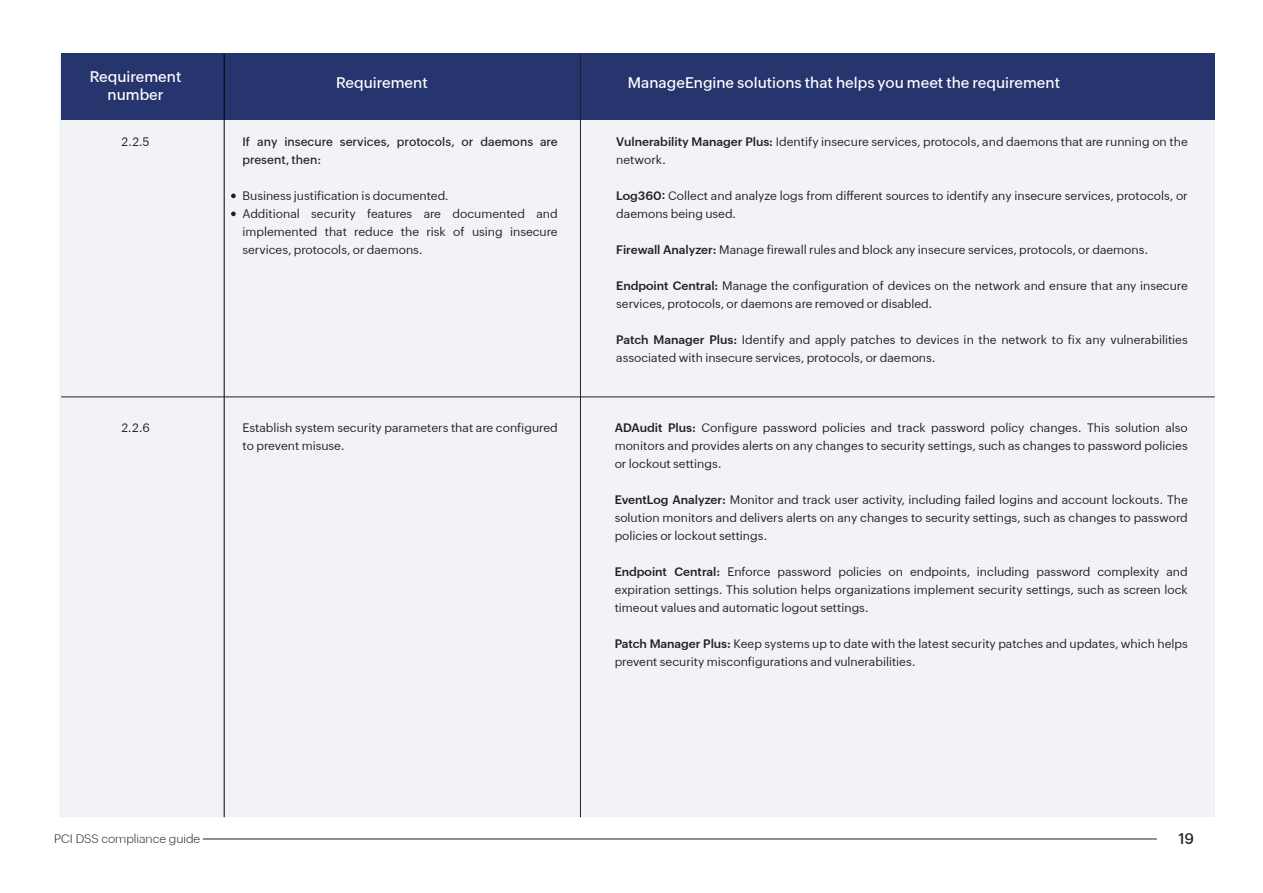
<style>
.page{position:relative;width:1263px;height:893px;background:#fff}
.page>*{position:absolute;margin:0;border:0;box-sizing:border-box;transform-origin:0 0}
.t1{font:500 15px/18px "Zoho Puvi";color:#fff;text-align:center}
.t2{font:500 15px "Zoho Puvi";color:#231f20}
.t3{font:12px/18px "Zoho Puvi";color:#231f20}
.t4{font:500 12px/18px "Zoho Puvi";color:#231f20}
.t5{font:300 12px "Zoho Puvi";color:#231f20}
.s1{font-weight:600}
</style>
<div class="page">
<div style="left:60px;top:54px;width:1154px;height:763px;background:#f2f3f6"></div>
<div style="left:61px;top:53px;width:1154px;height:67px;background:#26356d"></div>
<hr style="left:203px;top:839px;width:954px;height:1px;background:#231f20">
<hr style="left:224px;top:54px;width:1px;height:763px;background:#000">
<hr style="left:580px;top:54px;width:1px;height:763px;background:#231f20">
<hr style="left:61px;top:397px;width:1154px;height:1px;background:#231f20">
<svg style="left:231px;top:194px;width:5px;height:4px"></svg>
<svg style="left:231px;top:212px;width:5px;height:4px"></svg>
<p class="t1" style="left:90px;top:66px;width:93px">Requirement number</p>
<p class="t1" style="left:336px;top:72px;width:93px">Requirement</p>
<p class="t1" style="left:628px;top:72px;width:434px">ManageEngine solutions that helps you meet the requirement</p>
<p class="t3" style="left:122px;top:132px;width:30px">2.2.5</p>
<p class="t3" style="left:616px;top:132px;width:573px"><span class="s1">Vulnerability Manager Plus:</span> Identify insecure services, protocols, and daemons that are running on the network.</p>
<p class="t3" style="left:616px;top:186px;width:573px"><span class="s1">Log360:</span> Collect and analyze logs from different sources to identify any insecure services, protocols, or daemons being used.</p>
<p class="t3" style="left:616px;top:240px;width:534px"><span class="s1">Firewall Analyzer:</span> Manage firewall rules and block any insecure services, protocols, or daemons.</p>
<p class="t3" style="left:616px;top:276px;width:573px"><span class="s1">Endpoint Central:</span> Manage the configuration of devices on the network and ensure that any insecure services, protocols, or daemons are removed or disabled.</p>
<p class="t3" style="left:616px;top:330px;width:573px"><span class="s1">Patch Manager Plus:</span> Identify and apply patches to devices in the network to fix any vulnerabilities associated with insecure services, protocols, or daemons.</p>
<p class="t4" style="left:242px;top:132px;width:317px">If any insecure services, protocols, or daemons are present, then:</p>
<p class="t3" style="left:242px;top:186px;width:208px">Business justification is documented.</p>
<p class="t3" style="left:242px;top:204px;width:317px;text-align:justify">Additional security features are documented and implemented that reduce the risk of using insecure services, protocols, or daemons.</p>
<p class="t3" style="left:121px;top:418px;width:30px">2.2.6</p>
<p class="t3" style="left:242px;top:418px;width:317px">Establish system security parameters that are configured to prevent misuse.</p>
<p class="t3" style="left:615px;top:418px;width:575px;text-align:justify"><span class="s1">ADAudit Plus:</span> Configure password policies and track password policy changes. This solution also monitors and provides alerts on any changes to security settings, such as changes to password policies or lockout settings.</p>
<p class="t3" style="left:615px;top:490px;width:575px;text-align:justify"><span class="s1">EventLog Analyzer:</span> Monitor and track user activity, including failed logins and account lockouts. The solution monitors and delivers alerts on any changes to security settings, such as changes to password policies or lockout settings.</p>
<p class="t3" style="left:615px;top:562px;width:575px;text-align:justify"><span class="s1">Endpoint Central:</span> Enforce password policies on endpoints, including password complexity and expiration settings. This solution helps organizations implement security settings, such as screen lock timeout values and automatic logout settings.</p>
<p class="t3" style="left:615px;top:634px;width:575px"><span class="s1">Patch Manager Plus:</span> Keep systems up to date with the latest security patches and updates, which helps prevent security misconfigurations and vulnerabilities.</p>
<p class="t5" style="left:54px;top:830px;width:148px">PCI DSS compliance guide</p>
<p class="t2" style="left:1178px;top:827px;width:17px">19</p>
</div>
